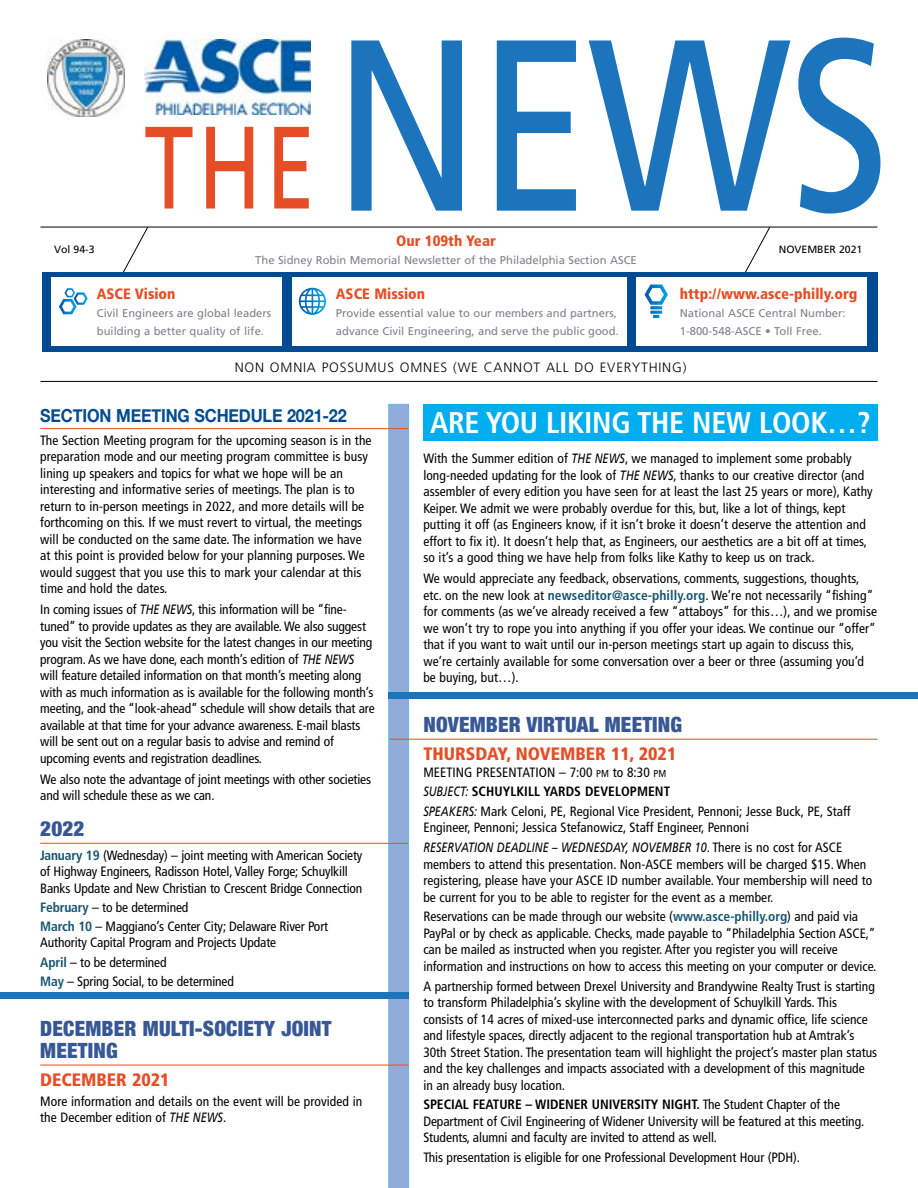
<style>
.page{position:relative;width:918px;height:1188px;background:#fff}
.page>*{position:absolute;margin:0;border:0;box-sizing:border-box;transform-origin:0 0}
.t1{font:243.75px "Frutiger LT Std";color:#1c75bc;scale:.83 1}
.t2{font:700 condensed 30px "Frutiger LT Std";letter-spacing:-.01em;color:#fff}
.t3{font:900 condensed 21px/22.5px "Helvetica Neue";letter-spacing:.01em;color:#375896}
.t4{font:900 condensed 18px "Frutiger LT Std";color:#e54e26}
.t5{font:700 18px "Helvetica Neue";letter-spacing:-.01em;color:#004b91;scale:.9 1}
.t6{font:900 condensed 15px "Frutiger LT Std";color:#e54e26}
.t7{font:condensed 13.5px/16.5px "Frutiger LT Std";color:#000}
.t8{font:300 13.5px "Frutiger LT Std";letter-spacing:.06em;color:#000}
.t9{font:11.25px/18px "Frutiger LT Std";color:#808285}
.t10{font:10.5px "Frutiger LT Std";color:#000}
.s1{font-size:117px;color:#e54e26}
.s2{font-style:italic;font-stretch:normal}
.s3{font-weight:700;color:#155570}
.s4{font-size:10.2px}
.s5{font-weight:700}
</style>
<div class="page">
<svg style="left:388px;top:404px;width:21px;height:784px;background:#8daddb"></svg>
<hr style="left:390px;top:739px;width:488px;height:1px;background:#e54e26">
<hr style="left:40px;top:1065px;width:369px;height:1px;background:#e54e26">
<div style="left:423px;top:404px;width:455px;height:37px;background:#00aeef"></div>
<div style="left:388px;top:692px;width:530px;height:7px;background:#1c75bc"></div>
<hr style="left:40px;top:428px;width:369px;height:1px;background:#e54e26">
<hr style="left:40px;top:843px;width:369px;height:1px;background:#e54e26">
<div style="left:0;top:992px;width:409px;height:7px;background:#1c75bc"></div>
<img style="left:48px;top:40px;width:77px;height:77px">
<img style="left:145px;top:39px;width:166px;height:75px">
<svg style="left:743px;top:226px;width:28px;height:46px"></svg>
<svg style="left:121px;top:226px;width:28px;height:46px"></svg>
<hr style="left:40px;top:227px;width:838px;height:1px;background:#000">
<hr style="left:40px;top:381px;width:838px;height:1px;background:#000">
<div style="left:42px;top:272px;width:836px;height:80px;background:#004b91"></div>
<div style="left:52px;top:277px;width:230px;height:68px;background:#fff"></div>
<div style="left:637px;top:277px;width:230px;height:68px;background:#fff"></div>
<div style="left:292px;top:277px;width:335px;height:68px;background:#fff"></div>
<svg style="left:645px;top:285px;width:23px;height:33px"></svg>
<svg style="left:59px;top:288px;width:29px;height:26px"></svg>
<svg style="left:299px;top:288px;width:27px;height:27px"></svg>
<h1 class="t1" style="left:144px;top:-17px;width:900px"><span class="s1">THE</span> NEWS</h1>
<p class="t6" style="left:396px;top:232px;width:101px">Our 109th Year</p>
<p class="t9" style="left:255px;top:251px;width:383px">The Sidney Robin Memorial Newsletter of the Philadelphia Section ASCE</p>
<p class="t10" style="left:54px;top:244px;width:42px">Vol 94-3</p>
<p class="t10" style="left:779px;top:243px;width:85px">NOVEMBER 2021</p>
<p class="t6" style="left:680px;top:285px;width:179px">http://www.asce-philly.org</p>
<p class="t9" style="left:680px;top:304px;width:167px">National ASCE Central Number:<br>1-800-548-ASCE • Toll Free.</p>
<p class="t6" style="left:97px;top:285px;width:80px">ASCE Vision</p>
<p class="t9" style="left:97px;top:304px;width:176px">Civil Engineers are global leaders building a better quality of life.</p>
<p class="t6" style="left:336px;top:285px;width:91px">ASCE Mission</p>
<p class="t9" style="left:336px;top:304px;width:284px">Provide essential value to our members and partners, advance Civil Engineering, and serve the public good.</p>
<p class="t8" style="left:235px;top:359px;width:453px">NON OMNIA POSSUMUS OMNES (WE CANNOT ALL DO EVERYTHING)</p>
<h3 class="t5" style="left:40px;top:401px;width:342px">SECTION MEETING SCHEDULE 2021-22</h3>
<p class="t7" style="left:40px;top:432px;width:333px">The Section Meeting program for the upcoming season is in the preparation mode and our meeting program committee is busy lining up speakers and topics for what we hope will be an interesting and informative series of meetings. The plan is to return to in-person meetings in 2022, and more details will be forthcoming on this. If we must revert to virtual, the meetings will be conducted on the same date. The information we have at this point is provided below for your planning purposes. We would suggest that you use this to mark your calendar at this time and hold the dates.</p>
<p class="t7" style="left:40px;top:601px;width:336px">In coming issues of <span class="s2">THE NEWS</span>, this information will be “fine&shy;tuned” to provide updates as they are available. We also suggest you visit the Section website for the latest changes in our meeting program. As we have done, each month’s edition of <span class="s2">THE NEWS </span>will feature detailed information on that month’s meeting along with as much information as is available for the following month’s meeting, and the “look-ahead” schedule will show details that are available at that time for your advance awareness. E-mail blasts will be sent out on a regular basis to advise and remind of upcoming events and registration deadlines.</p>
<p class="t7" style="left:40px;top:771px;width:332px">We also note the advantage of joint meetings with other societies and will schedule these as we can.</p>
<h3 class="t3" style="left:40px;top:816px;width:46px">2022</h3>
<p class="t7" style="left:40px;top:847px;width:324px"><span class="s3">January 19</span> (Wednesday) – joint meeting with American Society of Highway Engineers, Radisson Hotel, Valley Forge; Schuylkill<br>Banks Update and New Christian to Crescent Bridge Connection</p>
<p class="t7" style="left:40px;top:898px;width:289px;line-height:19.2px"><span class="s3">February</span> – to be determined<br><span class="s3">March 10</span> – Maggiano’s Center City; Delaware River Port</p>
<p class="t7" style="left:40px;top:933px;width:238px;line-height:19.2px">Authority Capital Program and Projects Update<br><span class="s3">April</span> – to be determined<br><span class="s3">May</span> – Spring Social, to be determined</p>
<h2 class="t2" style="left:430px;top:405px;width:442px">ARE YOU LIKING THE NEW LOOK…?</h2>
<p class="t7" style="left:423px;top:450px;width:451px">With the Summer edition of <span class="s2">THE NEWS</span>, we managed to implement some probably long-needed updating for the look of <span class="s2">THE NEWS</span>, thanks to our creative director (and assembler of every edition you have seen for at least the last 25 years or more), Kathy Keiper. We admit we were probably overdue for this, but, like a lot of things, kept putting it off (as Engineers know, if it isn’t broke it doesn’t deserve the attention and effort to fix it). It doesn’t help that, as Engineers, our aesthetics are a bit off at times, so it’s a good thing we have help from folks like Kathy to keep us on track.</p>
<p class="t7" style="left:423px;top:570px;width:455px">We would appreciate any feedback, observations, comments, suggestions, thoughts, etc. on the new look at <span class="s3">newseditor@asce-philly.org</span>. We’re not necessarily “fishing” for comments (as we’ve already received a few “attaboys” for this…), and we promise we won’t try to rope you into anything if you offer your ideas. We continue our “offer” that if you want to wait until our in-person meetings start up again to discuss this, we’re certainly available for some conversation over a beer or three (assuming you’d be buying, but…).</p>
<h3 class="t3" style="left:423px;top:712px;width:260px">NOVEMBER VIRTUAL MEETING</h3>
<h3 class="t4" style="left:423px;top:743px;width:255px">THURSDAY, NOVEMBER 11, 2021</h3>
<p class="t7" style="left:423px;top:762px;width:429px;line-height:19.8px">MEETING PRESENTATION – 7:00 <span class="s4">pm</span> to 8:30 <span class="s4">pm<br></span><span class="s2">SUBJECT:</span> <span class="s5">SCHUYLKILL YARDS DEVELOPMENT<br></span><span class="s2">SPEAKERS:</span> Mark Celoni, PE, Regional Vice President, Pennoni; Jesse Buck, PE, Staff</p>
<p class="t7" style="left:423px;top:818px;width:421px;line-height:19.8px">Engineer, Pennoni; Jessica Stefanowicz, Staff Engineer, Pennoni<br><span class="s2">RESERVATION DEADLINE – WEDNESDAY, NOVEMBER 10</span>. There is no cost for ASCE</p>
<p class="t7" style="left:423px;top:856px;width:450px">members to attend this presentation. Non-ASCE members will be charged $15. When registering, please have your ASCE ID number available. Your membership will need to be current for you to be able to register for the event as a member.</p>
<p class="t7" style="left:423px;top:909px;width:455px">Reservations can be made through our website (<span class="s3">www.asce-philly.org</span>) and paid via PayPal or by check as applicable. Checks, made payable to “Philadelphia Section ASCE,” can be mailed as instructed when you register. After you register you will receive information and instructions on how to access this meeting on your computer or device.</p>
<p class="t7" style="left:423px;top:978px;width:455px">A partnership formed between Drexel University and Brandywine Realty Trust is starting to transform Philadelphia’s skyline with the development of Schuylkill Yards. This consists of 14 acres of mixed-use interconnected parks and dynamic office, life science and lifestyle spaces, directly adjacent to the regional transportation hub at Amtrak’s 30th Street Station. The presentation team will highlight the project’s master plan status and the key challenges and impacts associated with a development of this magnitude in an already busy location.</p>
<p class="t7" style="left:423px;top:1097px;width:443px"><span class="s5">SPECIAL FEATURE – WIDENER UNIVERSITY NIGHT.</span> The Student Chapter of the<br>Department of Civil Engineering of Widener University will be featured at this meeting.<br>Students, alumni and faculty are invited to attend as well.</p>
<p class="t7" style="left:423px;top:1149px;width:378px">This presentation is eligible for one Professional Development Hour (PDH).</p>
<h3 class="t3" style="left:40px;top:1016px;width:293px">DECEMBER MULTI-SOCIETY JOINT<br>MEETING</h3>
<h3 class="t4" style="left:40px;top:1069px;width:131px">DECEMBER 2021</h3>
<p class="t7" style="left:40px;top:1093px;width:324px">More information and details on the event will be provided in the December edition of <span class="s2">THE NEWS</span>.</p>
</div>
